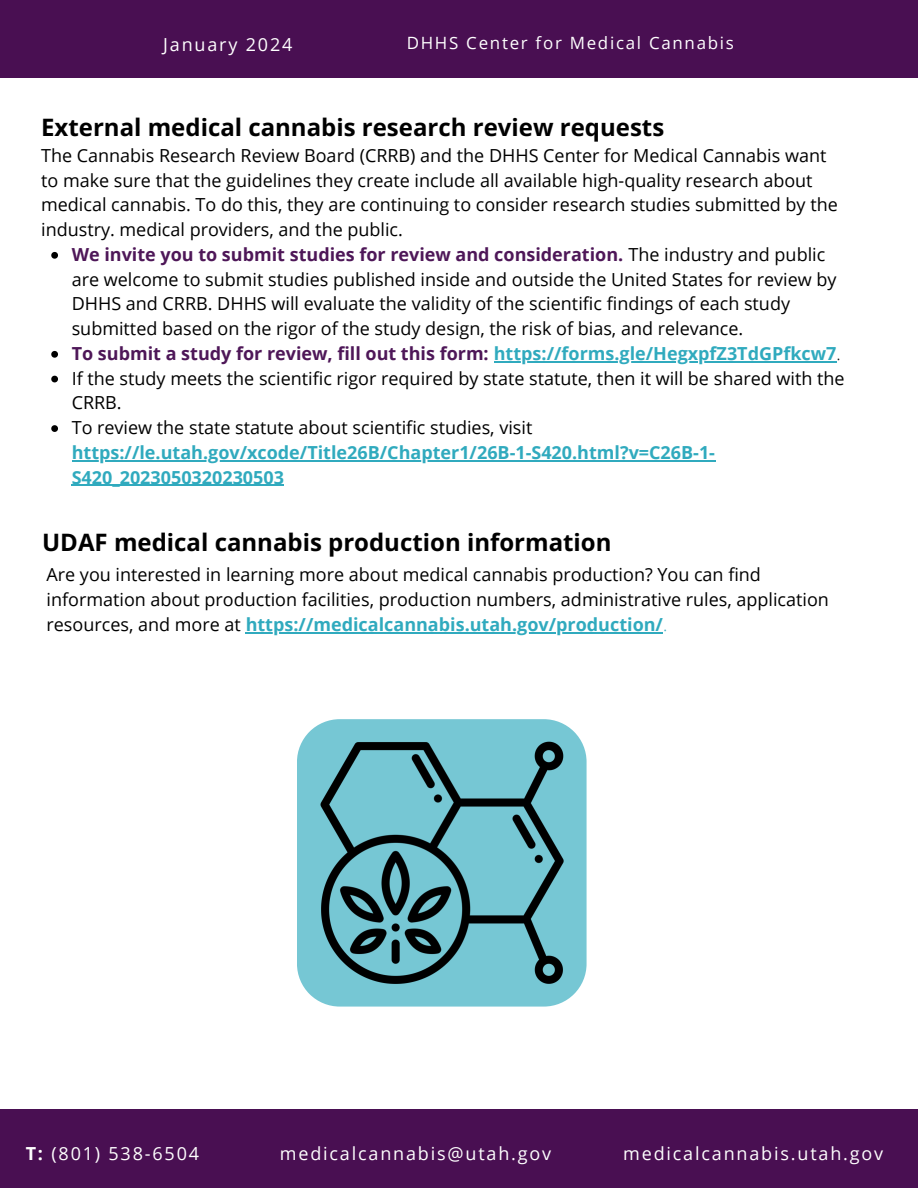
<style>
.page{position:relative;width:918px;height:1188px;background:#fff}
.page>*{position:absolute;margin:0;border:0;box-sizing:border-box;transform-origin:0 0}
.t1{font:700 24px "Open Sans";color:#000}
.t2{font:18px/24.8px "Open Sans";color:#000}
.t3{font:700 18px/24.8px "Open Sans";color:#30aabe}
.t4{font:18px "Open Sans";letter-spacing:.1em;color:#fff}
.t5{font:16.95px "Open Sans";letter-spacing:.1em;color:#fff}
.s1{font-weight:700;color:#4e1758}
.s2{font-weight:700;color:#30aabe}
.s3{font-weight:300}
.s4{font-weight:300;color:#30aabe}
.s5{font-weight:700}
</style>
<div class="page">
<div style="left:0;top:0;width:918px;height:77px;background:#490f52"></div>
<div style="left:0;top:1109px;width:918px;height:79px;background:#490f52"></div>
<svg style="left:297px;top:719px;width:290px;height:288px;background:#83ccd8"></svg>
<img style="left:314px;top:735px;width:256px;height:256px">
<svg style="left:51px;top:252px;width:7px;height:7px"></svg>
<svg style="left:51px;top:351px;width:7px;height:7px"></svg>
<hr style="left:494px;top:361px;width:343px;height:1px;background:#30aabe">
<svg style="left:51px;top:376px;width:7px;height:6px"></svg>
<svg style="left:51px;top:425px;width:7px;height:7px"></svg>
<hr style="left:72px;top:460px;width:644px;height:1px;background:#30aabe">
<hr style="left:72px;top:485px;width:212px;height:1px;background:#30aabe">
<hr style="left:246px;top:632px;width:417px;height:1px;background:#30aabe">
<p class="t4" style="left:163px;top:32px;width:131px">January 2024</p>
<p class="t5" style="left:407px;top:31px;width:329px">DHHS Center for Medical Cannabis</p>
<h1 class="t1" style="left:41px;top:110px;width:625px">External medical cannabis research review requests</h1>
<p class="t2" style="left:41px;top:143px;width:798px">The Cannabis Research Review Board (CRRB) and the DHHS Center for Medical Cannabis want to make sure that the guidelines they create include all available high-quality research about medical cannabis. To do this, they are continuing to consider research studies submitted by the industry. medical providers, and the public.</p>
<p class="t2" style="left:72px;top:242px;width:774px"><span class="s1">We invite you to submit studies for review and consideration.</span> The industry and public are welcome to submit studies published inside and outside the United States for review by DHHS and CRRB. DHHS will evaluate the validity of the scientific findings of each study submitted based on the rigor of the study design, the risk of bias, and relevance.<br><span class="s1">To submit a study for review, fill out this form:</span> <span class="s2">https://forms.gle/HegxpfZ3TdGPfkcw7</span><span class="s3">.<br></span>If the study meets the scientific rigor required by state statute, then it will be shared with the CRRB.<br>To review the state statute about scientific studies, visit</p>
<p class="t3" style="left:72px;top:440px;width:645px">https://le.utah.gov/xcode/Title26B/Chapter1/26B-1-S420.html?v=C26B-1-<br>S420_2023050320230503</p>
<h1 class="t1" style="left:42px;top:525px;width:571px">UDAF medical cannabis production information</h1>
<p class="t2" style="left:46px;top:562px;width:784px">Are you interested in learning more about medical cannabis production? You can find information about production facilities, production numbers, administrative rules, application resources, and more at <span class="s2">https://medicalcannabis.utah.gov/production/</span><span class="s4">.</span></p>
<p class="t4" style="left:26px;top:1141px;width:175px"><span class="s5">T:</span> (801) 538-6504</p>
<p class="t4" style="left:280px;top:1141px;width:273px">medicalcannabis@utah.gov</p>
<p class="t4" style="left:623px;top:1141px;width:262px">medicalcannabis.utah.gov</p>
</div>
